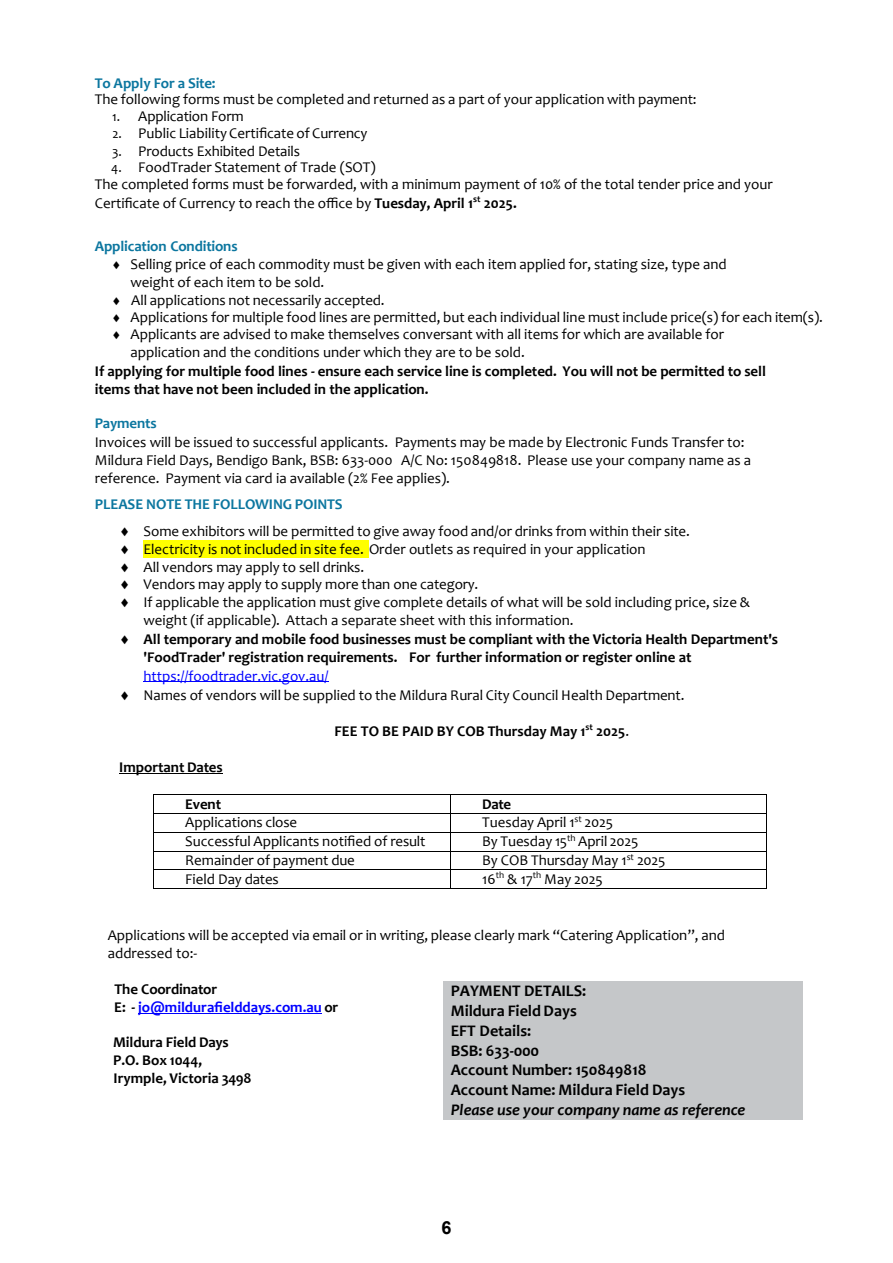
<style>
.page{position:relative;width:893px;height:1263px;background:#fff}
.page>*{position:absolute;margin:0;border:0;box-sizing:border-box;transform-origin:0 0}
.t1{font:700 18px "Arial";color:#000}
.t2{font:700 16.2px/19.8px "Candara";color:#000}
.t3{font:italic 700 16.2px "Candara";letter-spacing:-.005em;color:#000}
.t4{font:15px/17.9px "Candara";color:#000}
.t5{font:700 15px/18.1px "Candara";color:#000}
.t6{font:700 15px "Candara";letter-spacing:-.01em;color:#0b769f}
.t7{font:700 15px/18.1px "Candara";letter-spacing:-.005em;color:#00f}
.s1{font-size:13.5px}
.s2{font-weight:700}
.s3{font-weight:700;color:#0b769f}
.s4{color:#00f}
.s5{font-weight:400}
.s6{color:#000}
</style>
<div class="page">
<div style="left:143px;top:541px;width:226px;height:17px;background:#ff0"></div>
<hr style="left:143px;top:681px;width:185px;height:1px;background:#00f">
<hr style="left:119px;top:773px;width:103px;height:1px;background:#000">
<hr style="left:154px;top:794px;width:296px;height:1px;background:#000">
<hr style="left:451px;top:794px;width:315px;height:1px;background:#000">
<hr style="left:154px;top:813px;width:296px;height:1px;background:#000">
<hr style="left:451px;top:813px;width:315px;height:1px;background:#000">
<hr style="left:154px;top:832px;width:296px;height:1px;background:#000">
<hr style="left:451px;top:832px;width:315px;height:1px;background:#000">
<hr style="left:154px;top:851px;width:296px;height:1px;background:#000">
<hr style="left:451px;top:851px;width:315px;height:1px;background:#000">
<hr style="left:154px;top:870px;width:296px;height:1px;background:#000">
<hr style="left:451px;top:870px;width:315px;height:1px;background:#000">
<svg style="left:153px;top:794px;width:1px;height:95px"></svg>
<hr style="left:154px;top:888px;width:296px;height:1px;background:#000">
<svg style="left:450px;top:794px;width:1px;height:95px"></svg>
<hr style="left:451px;top:888px;width:315px;height:1px;background:#000">
<svg style="left:766px;top:794px;width:1px;height:95px"></svg>
<hr style="left:138px;top:1013px;width:184px;height:1px;background:#00f">
<div style="left:443px;top:981px;width:360px;height:138px;background:#c5c7c9"></div>
<p class="t6" style="left:95px;top:74px;width:122px">To Apply For a Site:</p>
<p class="t4" style="left:95px;top:90px;width:603px">The following forms must be completed and returned as a part of your application with payment:</p>
<p class="t4" style="left:112px;top:107px;width:133px"><span class="s1">1.</span> Application Form</p>
<p class="t4" style="left:112px;top:124px;width:257px"><span class="s1">2.</span> Public Liability Certificate of Currency</p>
<p class="t4" style="left:112px;top:142px;width:189px"><span class="s1">3.</span> Products Exhibited Details</p>
<p class="t4" style="left:95px;top:158px;width:679px;text-indent:17px"><span class="s1">4.</span> FoodTrader Statement of Trade (SOT)<br>The completed forms must be forwarded, with a minimum payment of 10% of the total tender price and your<br>Certificate of Currency to reach the office by <span class="s2">Tuesday, April 1</span><sup>st</sup> <span class="s2">2025.</span></p>
<p class="t6" style="left:95px;top:237px;width:144px">Application Conditions</p>
<p class="t4" style="left:111px;top:255px;width:617px">♦ Selling price of each commodity must be given with each item applied for, stating size, type and</p>
<p class="t4" style="left:131px;top:273px;width:195px">weight of each item to be sold.</p>
<p class="t4" style="left:111px;top:291px;width:275px">♦ All applications not necessarily accepted.</p>
<p class="t4" style="left:111px;top:308px;width:713px">♦ Applications for multiple food lines are permitted, but each individual line must include price(s) for each item(s).</p>
<p class="t4" style="left:111px;top:325px;width:614px">♦ Applicants are advised to make themselves conversant with all items for which are available for</p>
<p class="t4" style="left:131px;top:344px;width:396px">application and the conditions under which they are to be sold.</p>
<p class="t5" style="left:95px;top:361px;width:673px">If applying for multiple food lines - ensure each service line is completed. You will not be permitted to sell items that have not been included in the application.</p>
<p class="t6" style="left:95px;top:414px;width:63px">Payments</p>
<p class="t4" style="left:95px;top:432px;width:658px;line-height:18.3px">Invoices will be issued to successful applicants. Payments may be made by Electronic Funds Transfer to:<br>Mildura Field Days, Bendigo Bank, BSB: 633-000 A/C No: 150849818. Please use your company name as a reference. Payment via card ia available (2% Fee applies).</p>
<p class="t4" style="left:119px;top:491px;width:572px;line-height:27px;text-indent:-24px"><span class="s3">PLEASE NOTE THE FOLLOWING POINTS<br></span>♦ Some exhibitors will be permitted to give away food and/or drinks from within their site.</p>
<p class="t4" style="left:119px;top:540px;width:528px">♦ Electricity is not included in site fee. Order outlets as required in your application</p>
<p class="t4" style="left:119px;top:558px;width:246px">♦ All vendors may apply to sell drinks.</p>
<p class="t4" style="left:119px;top:575px;width:361px">♦ Vendors may apply to supply more than one category.</p>
<p class="t4" style="left:119px;top:593px;width:632px">♦ If applicable the application must give complete details of what will be sold including price, size &amp;</p>
<p class="t4" style="left:144px;top:611px;width:431px">weight (if applicable). Attach a separate sheet with this information.</p>
<p class="t5" style="left:119px;top:630px;width:661px">♦ All temporary and mobile food businesses must be compliant with the Victoria Health Department's</p>
<p class="t5" style="left:143px;top:648px;width:549px">'FoodTrader' registration requirements. For further information or register online at</p>
<p class="t4" style="left:119px;top:666px;width:567px;line-height:19px;text-indent:24px"><span class="s4">https://foodtrader.vic.gov.au/<br></span>♦ Names of vendors will be supplied to the Mildura Rural City Council Health Department.</p>
<p class="t5" style="left:334px;top:721px;width:296px">FEE TO BE PAID BY COB Thursday May 1<sup>st</sup> 2025<span class="s5">.</span></p>
<p class="t5" style="left:119px;top:758px;width:105px">Important Dates</p>
<p class="t5" style="left:185px;top:794px;width:37px">Event</p>
<p class="t5" style="left:482px;top:794px;width:31px">Date</p>
<p class="t4" style="left:185px;top:813px;width:114px">Applications close</p>
<p class="t4" style="left:482px;top:813px;width:133px">Tuesday April 1<sup>st</sup> 2025</p>
<p class="t4" style="left:185px;top:832px;width:242px">Successful Applicants notified of result</p>
<p class="t4" style="left:482px;top:832px;width:158px">By Tuesday 15<sup>th</sup> April 2025</p>
<p class="t4" style="left:185px;top:851px;width:171px">Remainder of payment due</p>
<p class="t4" style="left:482px;top:851px;width:185px">By COB Thursday May 1<sup>st</sup> 2025</p>
<p class="t4" style="left:185px;top:870px;width:95px">Field Day dates</p>
<p class="t4" style="left:482px;top:870px;width:122px">16<sup>th</sup> &amp; 17<sup>th</sup> May 2025</p>
<p class="t4" style="left:108px;top:925px;width:619px">Applications will be accepted via email or in writing, please clearly mark “Catering Application”, and addressed to:-</p>
<p class="t7" style="left:114px;top:980px;width:225px"><span class="s6">The Coordinator<br>E: -</span> jo@mildurafielddays.com.au <span class="s6">or</span></p>
<p class="t5" style="left:113px;top:1033px;width:140px">Mildura Field Days<br>P.O. Box 1044,<br>Irymple, Victoria 3498</p>
<p class="t2" style="left:451px;top:981px;width:236px">PAYMENT DETAILS:<br>Mildura FieldDays<br>EFT Details:<br>BSB: 633-000<br>Account Number: 150849818<br>Account Name: Mildura Field Days</p>
<p class="t3" style="left:451px;top:1099px;width:296px">Please use your company name as reference</p>
<p class="t1" style="left:441px;top:1214px;width:12px">6</p>
</div>
